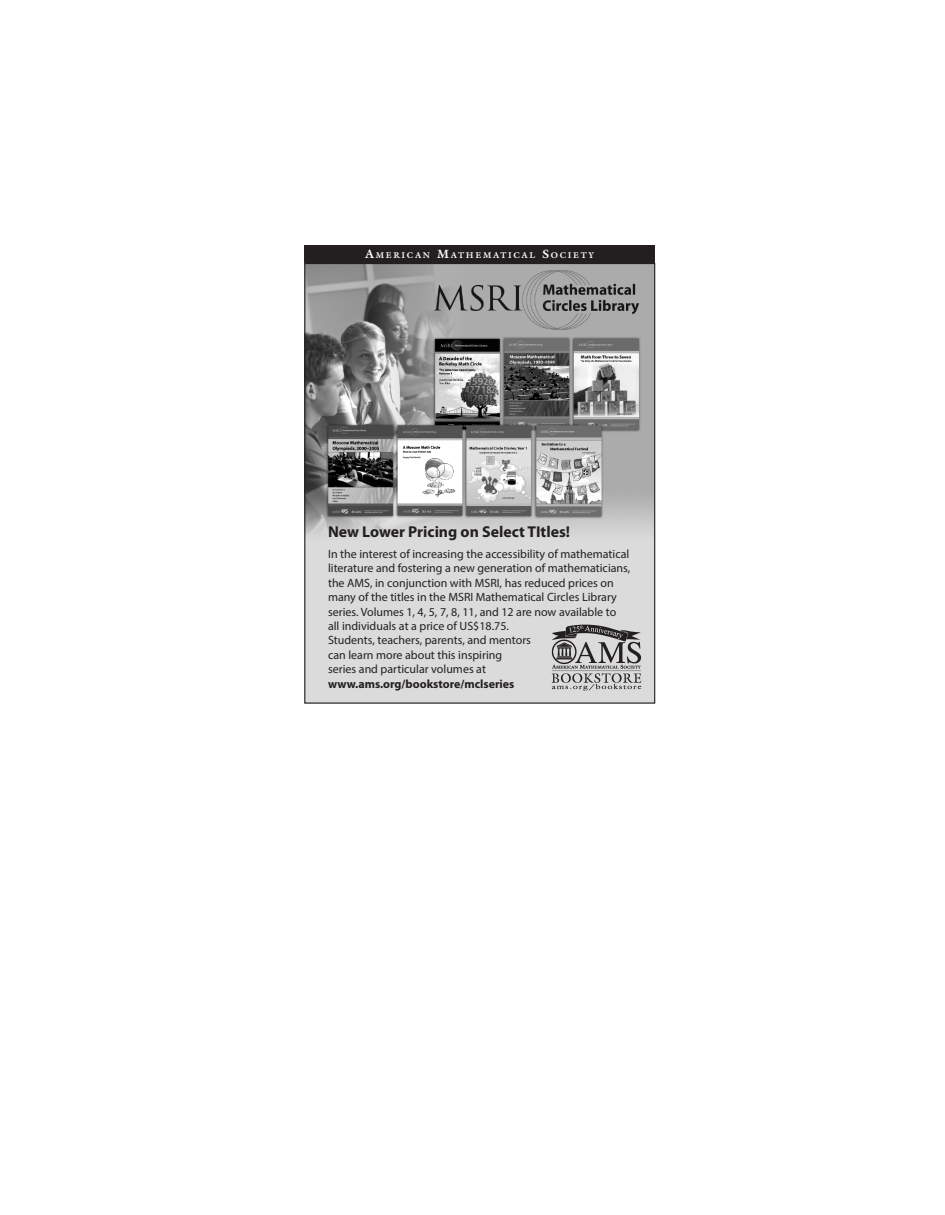
<style>
.page{position:relative;width:945px;height:1215px;background:#fff}
.page>*{position:absolute;margin:0;border:0;box-sizing:border-box;transform-origin:0 0}
.t1{font:700 15.75px "Myriad Pro";color:#231f20}
.t2{font:12px/14.4px "Myriad Pro";color:#231f20}
.t3{font:700 12px "Myriad Pro";color:#231f20}
.t4{font:700 8.4px "Galliard";letter-spacing:.2em;color:#fff}
.s1{font-size:12px}
</style>
<div class="page">
<div style="left:304px;top:245px;width:351px;height:19px;background:#231f20"></div>
<img style="left:306px;top:265px;width:347px;height:437px">
<div style="left:304px;top:263px;width:351px;height:441px;border:1px solid #231f20"></div>
<img style="left:551px;top:624px;width:90px;height:67px">
<p class="t4" style="left:365px;top:250px;width:230px"><span class="s1">A</span>MERICAN <span class="s1">M</span>ATHEMATICAL <span class="s1">S</span>OCIETY</p>
<h1 class="t1" style="left:328px;top:521px;width:244px">New Lower Pricing on Select TItles!</h1>
<p class="t2" style="left:328px;top:547px;width:304px">In the interest of increasing the accessibility of mathematical literature and fostering a new generation of mathematicians, the AMS, in conjunction with MSRI, has reduced prices on many of the titles in the MSRI Mathematical Circles Library series. Volumes 1, 4, 5, 7, 8, 11, and 12 are now available to all individuals at a price of US$18.75.<br>Students, teachers, parents, and mentors<br>can learn more about this inspiring<br>series and particular volumes at</p>
<p class="t3" style="left:328px;top:676px;width:188px">www.ams.org/bookstore/mclseries</p>
</div>
